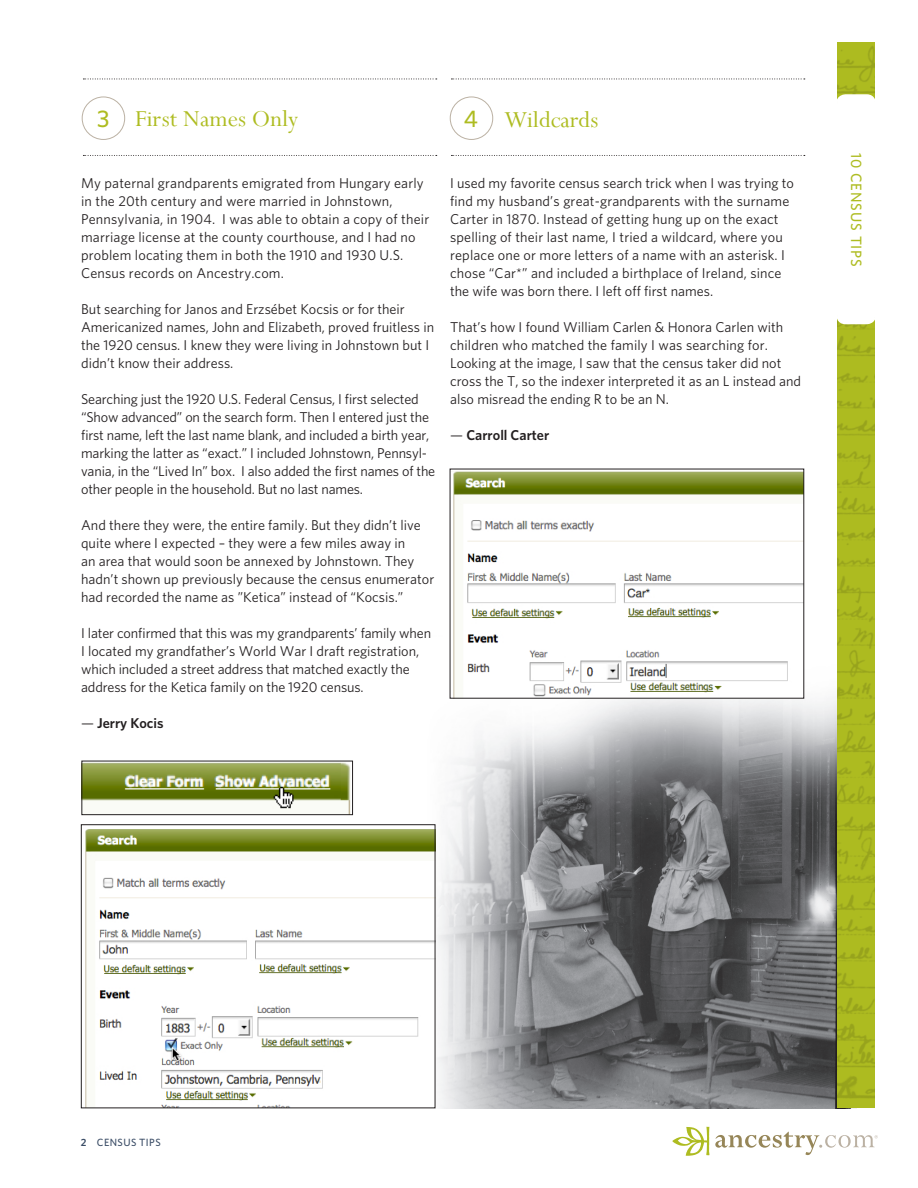
<style>
.page{position:relative;width:918px;height:1188px;background:#fff}
.page>*{position:absolute;margin:0;border:0;box-sizing:border-box;transform-origin:0 0}
.Tip_style{font:25.5px "Perpetua";color:#aebc21}
.t1{font:500 24px "Whitney";color:#aebc21}
.t2{font:500 15px "Whitney";letter-spacing:.055em;color:#aebc21}
.Tip_style-2{font:14.25px/18px "Whitney";color:#231f20}
.Tip_style-3{font:600 14.25px "Whitney";color:#231f20}
.t3{font:500 10.5px "Whitney";letter-spacing:.04em;color:#3b4d66}
.s1{font-weight:400}
.s2{font-weight:600}
</style>
<div class="page">
<img style="left:397px;top:622px;width:440px;height:486px">
<img style="left:837px;top:42px;width:38px;height:1066px">
<div style="left:837px;top:95px;width:38px;height:229px;background:#fff;border-radius:9px"></div>
<div style="left:836px;top:94px;width:40px;height:230px;border:2px solid #fff;border-radius:9px"></div>
<img style="left:85px;top:827px;width:348px;height:279px">
<img style="left:84px;top:763px;width:267px;height:50px">
<div style="left:82px;top:761px;width:271px;height:54px;border:1px solid #231f20"></div>
<img style="left:452px;top:471px;width:350px;height:225px">
<svg style="left:451px;top:79px;width:354px;height:1px"></svg>
<svg style="left:83px;top:155px;width:354px;height:1px"></svg>
<svg style="left:83px;top:79px;width:354px;height:1px"></svg>
<div style="left:82px;top:97px;width:43px;height:43px;border:1px solid #bbb1a3;border-radius:50%"></div>
<svg style="left:672px;top:1127px;width:37px;height:29px"></svg>
<svg style="left:715px;top:1132px;width:163px;height:23px"></svg>
<svg style="left:451px;top:155px;width:354px;height:1px"></svg>
<div style="left:450px;top:97px;width:43px;height:43px;border:1px solid #bbb1a3;border-radius:50%"></div>
<p class="Tip_style" style="left:135px;top:103px;width:165px">First Names Only</p>
<p class="t1" style="left:97px;top:104px;width:14px">3</p>
<p class="t1" style="left:464px;top:104px;width:16px">4</p>
<p class="Tip_style" style="left:504px;top:104px;width:96px">Wildcards</p>
<p class="Tip_style-2" style="left:81px;top:173px;width:350px">My paternal grandparents emigrated from Hungary early in the 20th century and were married in Johnstown, Pennsylvania, in 1904. I was able to obtain a copy of their marriage license at the county courthouse, and I had no problem locating them in both the 1910 and 1930 U.S.<br>Census records on Ancestry.com.</p>
<p class="Tip_style-2" style="left:81px;top:299px;width:355px">But searching for Janos and Erzsébet Kocsis or for their Americanized names, John and Elizabeth, proved fruitless in the 1920 census. I knew they were living in Johnstown but I didn’t know their address.</p>
<p class="Tip_style-2" style="left:81px;top:389px;width:356px">Searching just the 1920 U.S. Federal Census, I first selected “Show advanced” on the search form. Then I entered just the first name, left the last name blank, and included a birth year, marking the latter as “exact.” I included Johnstown, Pennsyl&shy;vania, in the “Lived In” box. I also added the first names of the other people in the household. But no last names.</p>
<p class="Tip_style-2" style="left:81px;top:515px;width:355px">And there they were, the entire family. But they didn’t live quite where I expected – they were a few miles away in<br>an area that would soon be annexed by Johnstown. They hadn’t shown up previously because the census enumerator had recorded the name as ”Ketica” instead of “Kocsis.”</p>
<p class="Tip_style-2" style="left:81px;top:623px;width:352px">I later confirmed that this was my grandparents’ family when I located my grandfather’s World War I draft registration, which included a street address that matched exactly the address for the Ketica family on the 1920 census.</p>
<p class="Tip_style-3" style="left:81px;top:714px;width:84px"><span class="s1">—</span> Jerry Kocis</p>
<p class="Tip_style-2" style="left:450px;top:174px;width:345px">I used my favorite census search trick when I was trying to find my husband’s great-grandparents with the surname Carter in 1870. Instead of getting hung up on the exact spelling of their last name, I tried a wildcard, where you replace one or more letters of a name with an asterisk. I chose “Car*” and included a birthplace of Ireland, since the wife was born there. I left off first names.</p>
<p class="Tip_style-2" style="left:450px;top:318px;width:353px">That’s how I found William Carlen &amp; Honora Carlen with children who matched the family I was searching for.<br>Looking at the image, I saw that the census taker did not cross the T, so the indexer interpreted it as an L instead and also misread the ending R to be an N.</p>
<p class="Tip_style-3" style="left:450px;top:426px;width:101px"><span class="s1">—</span> Carroll Carter</p>
<p class="t2" style="left:865px;top:153px;width:116px;rotate:90deg">10 CENSUS TIPS</p>
<p class="t3" style="left:81px;top:1136px;width:81px"><span class="s2">2</span> CENSUS TIPS</p>
</div>
